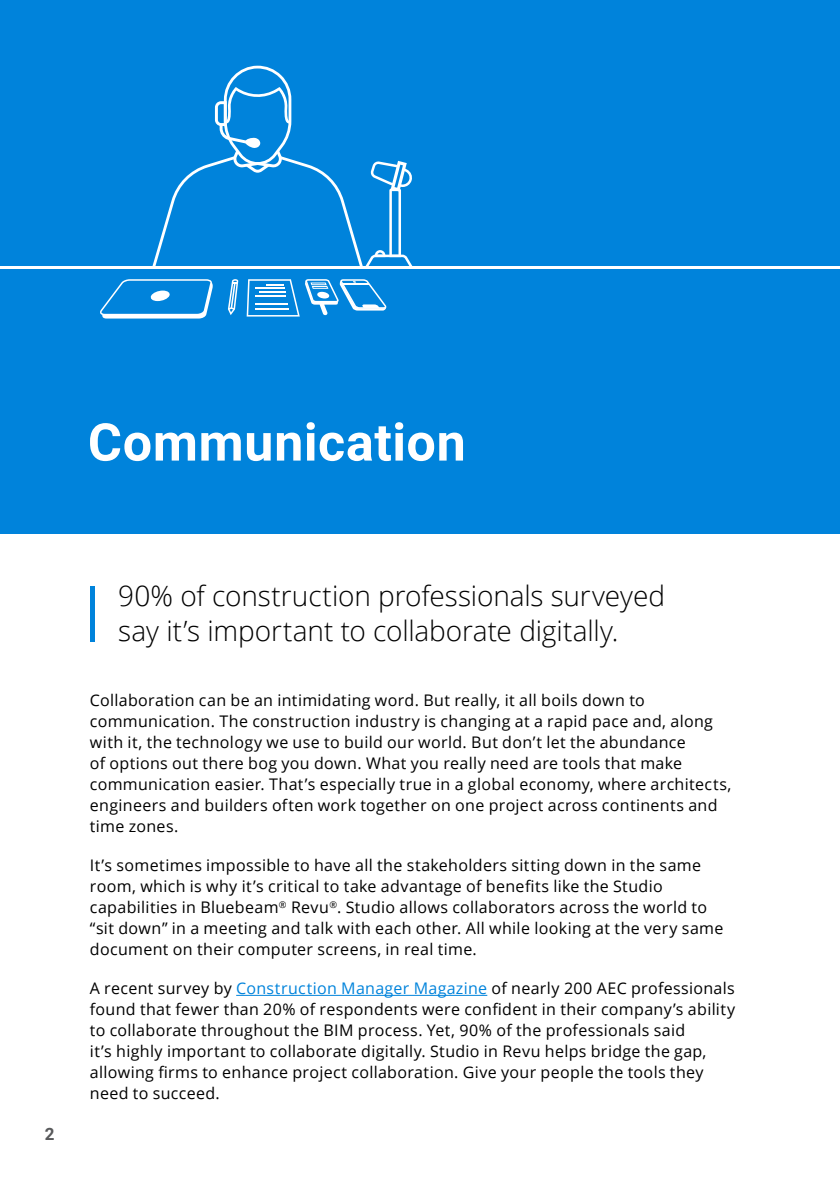
<style>
.page{position:relative;width:840px;height:1191px;background:#fff}
.page>*{position:absolute;margin:0;border:0;box-sizing:border-box;transform-origin:0 0}
.t1{font:700 52px "Roboto";letter-spacing:.01em;color:#fff}
.t2{font:300 28px/35px "Open Sans";letter-spacing:-.005em;color:#000}
.t3{font:700 17px "Roboto";color:#58595b}
.t4{font:16px/21px "Open Sans";letter-spacing:.02em;color:#000}
.s1{color:#0083db}
</style>
<div class="page">
<div style="left:0;top:0;width:839px;height:533px;background:#0083db"></div>
<hr style="left:0;top:266px;width:839px;height:3px;background:#fff">
<svg style="left:246px;top:279px;width:53px;height:37px"></svg>
<svg style="left:305px;top:279px;width:81px;height:36px"></svg>
<svg style="left:100px;top:279px;width:113px;height:39px"></svg>
<svg style="left:228px;top:279px;width:10px;height:36px"></svg>
<svg style="left:152px;top:66px;width:261px;height:200px"></svg>
<hr style="left:236px;top:995px;width:251px;height:1px;background:#0083db">
<hr style="left:90px;top:586px;width:4px;height:55px;background:#0083db">
<h1 class="t1" style="left:88px;top:405px;width:379px">Communication</h1>
<p class="t3" style="left:45px;top:1121px;width:11px">2</p>
<h2 class="t2" style="left:118px;top:578px;width:548px">90% of construction professionals surveyed say it’s important to collaborate digitally.</h2>
<p class="t4" style="left:90px;top:689px;width:642px">Collaboration can be an intimidating word. But really, it all boils down to communication. The construction industry is changing at a rapid pace and, along with it, the technology we use to build our world. But don’t let the abundance<br>of options out there bog you down. What you really need are tools that make communication easier. That’s especially true in a global economy, where architects, engineers and builders often work together on one project across continents and time zones.</p>
<p class="t4" style="left:90px;top:854px;width:634px">It’s sometimes impossible to have all the stakeholders sitting down in the same room, which is why it’s critical to take advantage of benefits like the Studio capabilities in Bluebeam<sup>®</sup> Revu<sup>®</sup>. Studio allows collaborators across the world to “sit down” in a meeting and talk with each other. All while looking at the very same document on their computer screens, in real time.</p>
<p class="t4" style="left:90px;top:977px;width:646px">A recent survey by <span class="s1">Construction Manager Magazine</span> of nearly 200 AEC professionals found that fewer than 20% of respondents were confident in their company’s ability to collaborate throughout the BIM process. Yet, 90% of the professionals said<br>it’s highly important to collaborate digitally. Studio in Revu helps bridge the gap, allowing firms to enhance project collaboration. Give your people the tools they need to succeed.</p>
</div>
